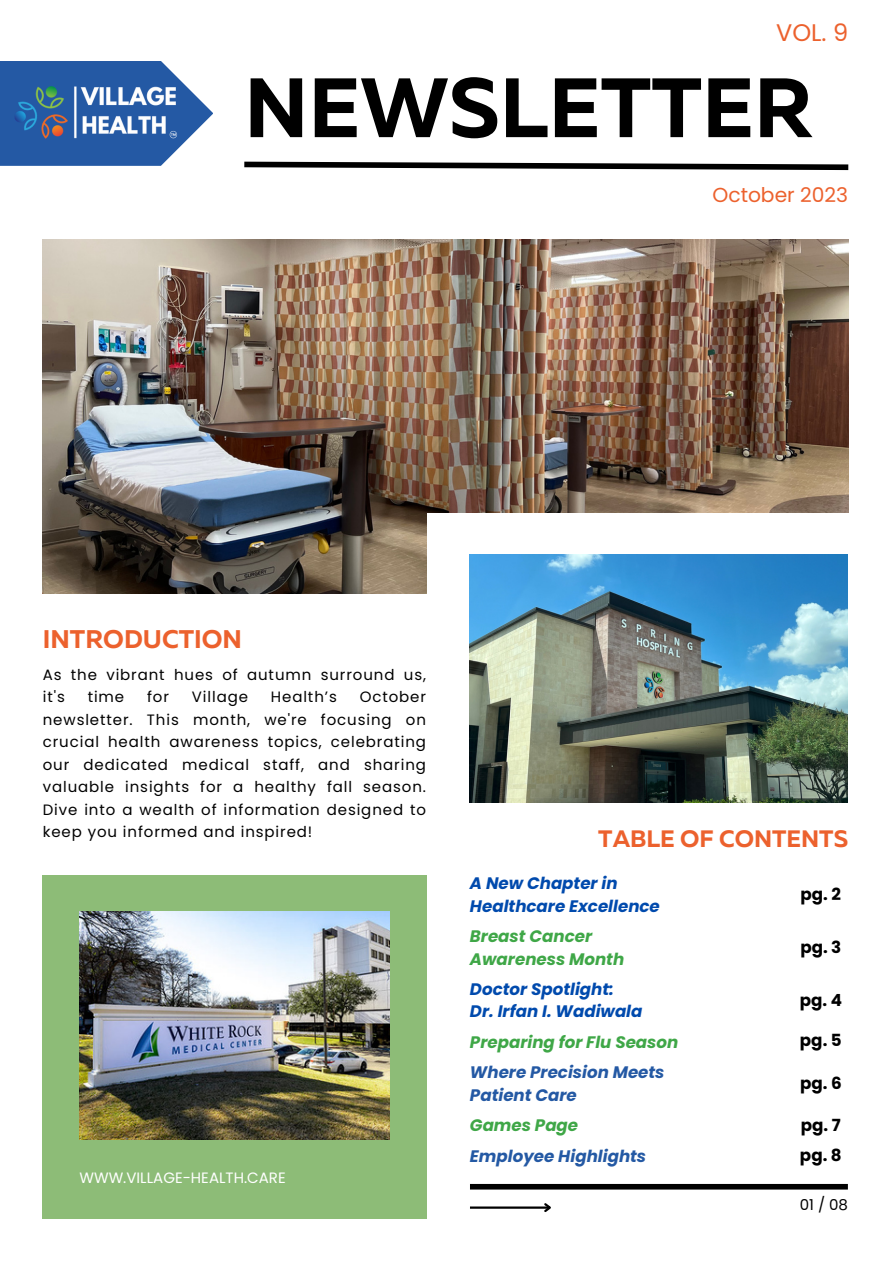
<style>
.page{position:relative;width:893px;height:1264px;background:#fff}
.page>*{position:absolute;margin:0;border:0;box-sizing:border-box;transform-origin:0 0}
.t1{font:700 83.85px "Muller";color:#000}
.t2{font:700 25.5px "Muller";color:#ec612d}
.t3{font:24px "Poppins";color:#ec612d}
.t4{font:700 23.7px "Muller";color:#ec612d}
.t5{font:20.25px "Poppins";color:#ec612d}
.t6{font:italic 700 16.65px "Poppins";color:#004aad}
.t7{font:italic 700 16.65px "Poppins";color:#3fa747}
.t8{font:italic 700 16.65px "Poppins";color:#2459a4}
.t9{font:700 16.65px "Poppins";color:#000}
.t10{font:15px/22.5px "Poppins";letter-spacing:.06em;color:#000}
.t11{font:15px "Poppins";color:#fff}
</style>
<div class="page">
<img style="left:43px;top:240px;width:805px;height:354px">
<svg style="left:244px;top:161px;width:605px;height:10px"></svg>
<div style="left:470px;top:1183px;width:377px;height:6px;background:#000"></div>
<div style="left:427px;top:513px;width:437px;height:328px;background:#fff"></div>
<img style="left:470px;top:555px;width:377px;height:247px">
<div style="left:43px;top:875px;width:384px;height:343px;background:#8dbc77"></div>
<img style="left:79px;top:911px;width:311px;height:228px">
<hr style="left:470px;top:1206px;width:80px;height:2px;background:#000">
<svg style="left:542px;top:1203px;width:9px;height:9px"></svg>
<img style="left:0;top:61px;width:213px;height:105px">
<p class="t3" style="left:776px;top:16px;width:73px">VOL. 9</p>
<p class="t1" style="left:244px;top:73px;width:570px">NEWSLETTER</p>
<p class="t5" style="left:712px;top:181px;width:137px">October 2023</p>
<p class="t2" style="left:43px;top:628px;width:201px">INTRODUCTION</p>
<p class="t10" style="left:43px;top:663px;width:384px">As the vibrant hues of autumn surround us, it's</p>
<p class="t10" style="left:88px;top:685px;width:38px">time</p>
<p class="t10" style="left:147px;top:685px;width:23px">for</p>
<p class="t10" style="left:192px;top:685px;width:58px">Village</p>
<p class="t10" style="left:271px;top:685px;width:67px">Health’s</p>
<p class="t10" style="left:43px;top:685px;width:385px;text-align:justify;text-indent:317px">October newsletter. This month, we're focusing on crucial health awareness topics, celebrating our dedicated medical staff, and sharing valuable insights for a healthy fall season.<br>Dive into a wealth of information designed to keep you informed and inspired!</p>
<p class="t11" style="left:79px;top:1166px;width:208px">WWW.VILLAGE-HEALTH.CARE</p>
<p class="t4" style="left:598px;top:828px;width:251px">TABLE OF CONTENTS</p>
<p class="t6" style="left:470px;top:871px;width:149px">A New Chapter in</p>
<p class="t6" style="left:470px;top:894px;width:191px">Healthcare Excellence</p>
<p class="t7" style="left:470px;top:924px;width:124px">Breast Cancer</p>
<p class="t7" style="left:470px;top:947px;width:156px">Awareness Month</p>
<p class="t6" style="left:470px;top:977px;width:145px">Doctor Spotlight:</p>
<p class="t6" style="left:470px;top:999px;width:174px">Dr. Irfan I. Wadiwala</p>
<p class="t9" style="left:800px;top:882px;width:42px">pg. 2</p>
<p class="t9" style="left:800px;top:935px;width:43px">pg. 3</p>
<p class="t9" style="left:799px;top:988px;width:44px">pg. 4</p>
<p class="t7" style="left:470px;top:1030px;width:210px">Preparing for Flu Season</p>
<p class="t9" style="left:799px;top:1028px;width:43px">pg. 5</p>
<p class="t8" style="left:470px;top:1060px;width:196px">Where Precision Meets</p>
<p class="t8" style="left:470px;top:1083px;width:108px">Patient Care</p>
<p class="t7" style="left:470px;top:1113px;width:110px">Games Page</p>
<p class="t8" style="left:470px;top:1143px;width:178px">Employee Highlights</p>
<p class="t9" style="left:800px;top:1071px;width:43px">pg. 6</p>
<p class="t9" style="left:800px;top:1113px;width:41px">pg. 7</p>
<p class="t9" style="left:799px;top:1143px;width:43px">pg. 8</p>
<p class="t10" style="left:799px;top:1193px;width:50px">01 / 08</p>
</div>
